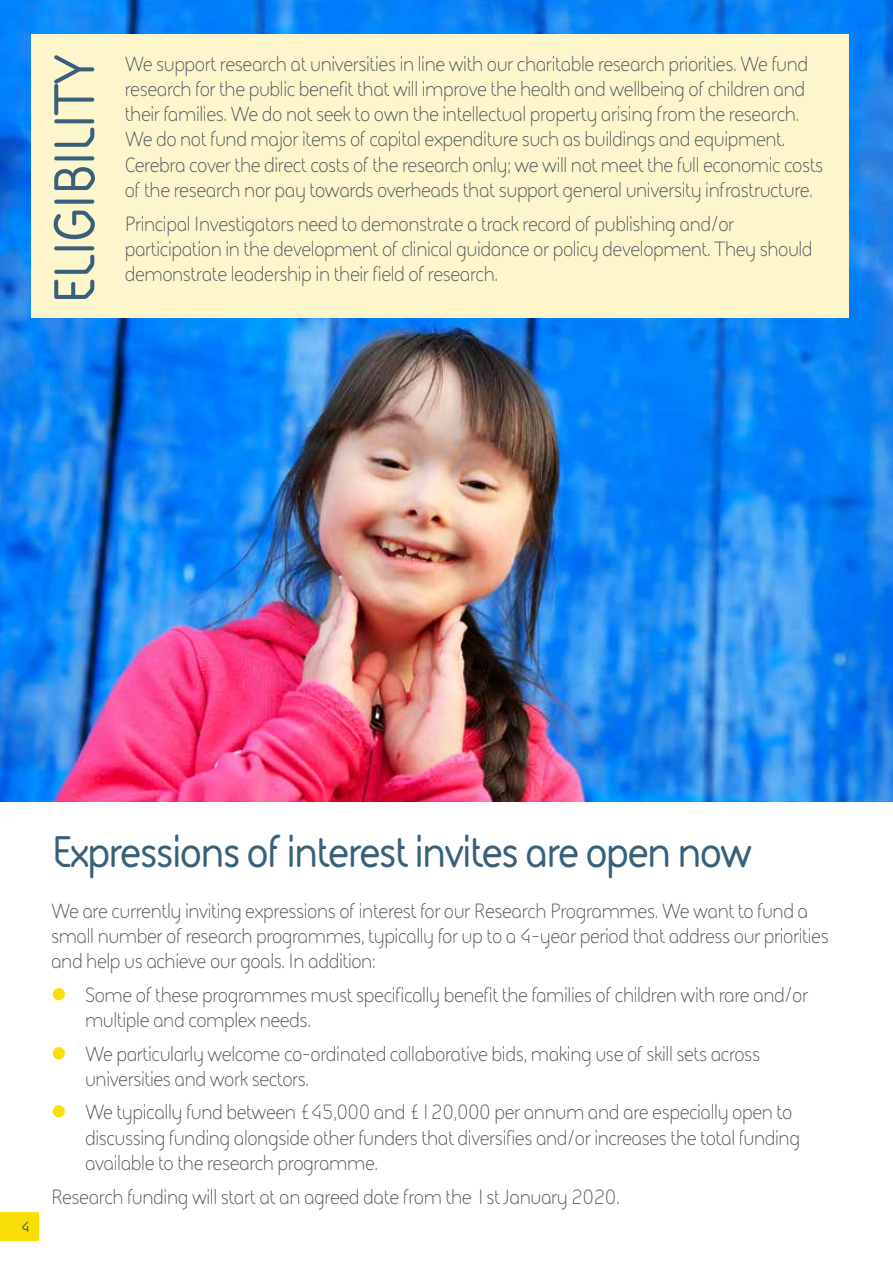
<style>
.page{position:relative;width:893px;height:1263px;background:#fff}
.page>*{position:absolute;margin:0;border:0;box-sizing:border-box;transform-origin:0 0}
.t1{font:700 58.5px "FS Sophie";letter-spacing:-.04em;color:#38607a}
.t2{font:700 45px "FS Sophie";letter-spacing:-.04em;color:#38607a}
.t3{font:21px/25.2px "FS Sophie";letter-spacing:-.02em;color:#49545a}
.t4{font:700 15px "FS Sophie";color:#38607a}
</style>
<div class="page">
<img style="left:0;top:0;width:893px;height:802px">
<div style="left:31px;top:34px;width:818px;height:284px;background:#fdf6cd"></div>
<div style="left:0;top:1212px;width:38px;height:28px;background:#fadf06"></div>
<h1 class="t1" style="left:35px;top:305px;width:253px;rotate:-90deg">ELIGIBILITY</h1>
<p class="t3" style="left:125px;top:51px;width:700px">We support research at universities in line with our charitable research priorities. We fund research for the public benefit that will improve the health and wellbeing of children and their families. We do not seek to own the intellectual property arising from the research.<br>We do not fund major items of capital expenditure such as buildings and equipment.<br>Cerebra cover the direct costs of the research only; we will not meet the full economic costs of the research nor pay towards overheads that support general university infrastructure.</p>
<p class="t3" style="left:125px;top:210px;width:689px">Principal Investigators need to demonstrate a track record of publishing and/or participation in the development of clinical guidance or policy development. They should demonstrate leadership in their field of research.</p>
<p class="t4" style="left:22px;top:1217px;width:10px">4</p>
<h2 class="t2" style="left:51px;top:821px;width:703px">Expressions of interest invites are open now</h2>
<p class="t3" style="left:51px;top:897px;width:779px">We are currently inviting expressions of interest for our Research Programmes. We want to fund a small number of research programmes, typically for up to a 4-year period that address our priorities and help us achieve our goals. In addition:</p>
<p class="t3" style="left:85px;top:981px;width:725px">Some of these programmes must specifically benefit the families of children with rare and/or multiple and complex needs.</p>
<p class="t3" style="left:85px;top:1040px;width:677px">We particularly welcome co-ordinated collaborative bids, making use of skill sets across universities and work sectors.</p>
<p class="t3" style="left:85px;top:1099px;width:717px">We typically fund between £45,000 and £120,000 per annum and are especially open to discussing funding alongside other funders that diversifies and/or increases the total funding available to the research programme.</p>
<p class="t3" style="left:51px;top:1183px;width:570px">Research funding will start at an agreed date from the 1st January 2020.</p>
</div>
